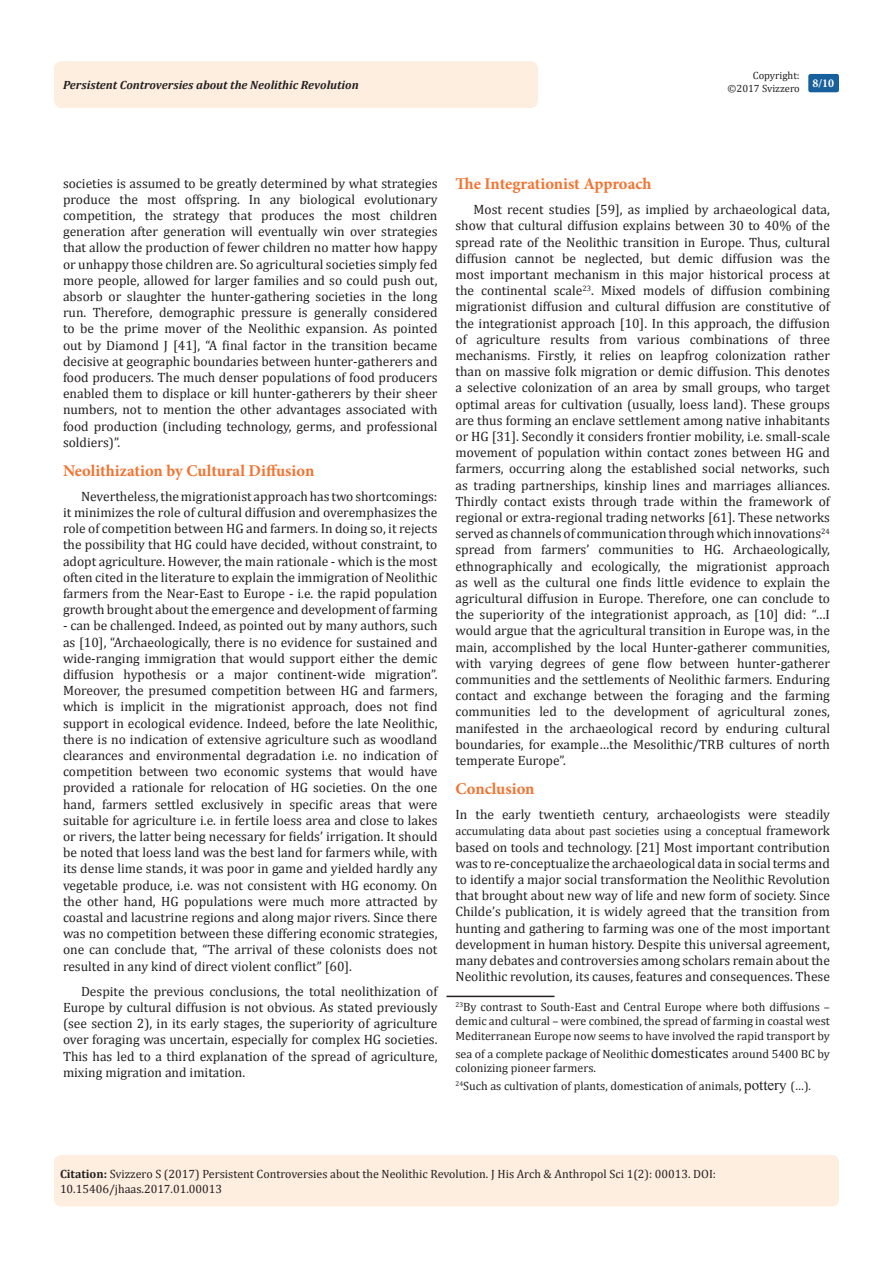
<style>
.page{position:relative;width:893px;height:1263px;background:#fff}
.page>*{position:absolute;margin:0;border:0;box-sizing:border-box;transform-origin:0 0}
.List_Paragraph{font:700 16.5px "Minion Pro";color:#f37331}
.t1{font:13.5px/16.2px "Cambria";color:#231f20;text-align:justify}
.t2{font:12px/14.4px "Cambria";color:#231f20}
.t3{font:italic 700 12px "Cambria";color:#231f20}
.t4{font:700 12px "Minion Pro";color:#fff}
.t5{font:10.5px/12.6px "Cambria";color:#231f20;text-align:right}
.s1{font-size:13.5px}
.s2{font-family:"Times New Roman";font-size:15px}
.s3{font-weight:700}
</style>
<div class="page">
<div style="left:54px;top:1155px;width:785px;height:51px;background:#feeee0;border-radius:7px"></div>
<div style="left:54px;top:61px;width:484px;height:47px;background:#feeee0;border-radius:8px"></div>
<div style="left:808px;top:74px;width:31px;height:18px;background:#18609d;border-radius:2px"></div>
<hr style="left:446px;top:996px;width:108px;height:1px;background:#231f20">
<p class="t5" style="left:728px;top:69px;width:74px">Copyright: ©2017 Svizzero</p>
<p class="t3" style="left:63px;top:77px;width:297px">Persistent Controversies about the Neolithic Revolution</p>
<p class="t4" style="left:812px;top:75px;width:23px">8/10</p>
<p class="t1" style="left:63px;top:175px;width:376px">societies is assumed to be greatly determined by what strategies produce the most offspring. In any biological evolutionary competition, the strategy that produces the most children generation after generation will eventually win over strategies that allow the production of fewer children no matter how happy or unhappy those children are. So agricultural societies simply fed more people, allowed for larger families and so could push out, absorb or slaughter the hunter-gathering societies in the long run. Therefore, demographic pressure is generally considered to be the prime mover of the Neolithic expansion. As pointed out by Diamond J [41], “A final factor in the transition became decisive at geographic boundaries between hunter-gatherers and food producers. The much denser populations of food producers enabled them to displace or kill hunter-gatherers by their sheer numbers, not to mention the other advantages associated with food production (including technology, germs, and professional soldiers)”.</p>
<p class="List_Paragraph" style="left:63px;top:459px;width:253px">Neolithization by Cultural Diffusion</p>
<p class="t1" style="left:63px;top:488px;width:376px;text-indent:18px">Nevertheless, the migrationist approach has two shortcomings: it minimizes the role of cultural diffusion and overemphasizes the role of competition between HG and farmers. In doing so, it rejects the possibility that HG could have decided, without constraint, to adopt agriculture. However, the main rationale - which is the most often cited in the literature to explain the immigration of Neolithic farmers from the Near-East to Europe - i.e. the rapid population growth brought about the emergence and development of farming</p>
<p class="t1" style="left:63px;top:618px;width:376px">- can be challenged. Indeed, as pointed out by many authors, such as [10], “Archaeologically, there is no evidence for sustained and wide-ranging immigration that would support either the demic diffusion hypothesis or a major continent-wide migration”.<br>Moreover, the presumed competition between HG and farmers, which is implicit in the migrationist approach, does not find support in ecological evidence. Indeed, before the late Neolithic, there is no indication of extensive agriculture such as woodland clearances and environmental degradation i.e. no indication of competition between two economic systems that would have provided a rationale for relocation of HG societies. On the one hand, farmers settled exclusively in specific areas that were suitable for agriculture i.e. in fertile loess area and close to lakes or rivers, the latter being necessary for fields’ irrigation. It should be noted that loess land was the best land for farmers while, with its dense lime stands, it was poor in game and yielded hardly any vegetable produce, i.e. was not consistent with HG economy. On the other hand, HG populations were much more attracted by coastal and lacustrine regions and along major rivers. Since there was no competition between these differing economic strategies, one can conclude that, “The arrival of these colonists does not resulted in any kind of direct violent conflict” [60].</p>
<p class="t1" style="left:63px;top:983px;width:376px;text-indent:18px">Despite the previous conclusions, the total neolithization of Europe by cultural diffusion is not obvious. As stated previously (see section 2), in its early stages, the superiority of agriculture over foraging was uncertain, especially for complex HG societies.<br>This has led to a third explanation of the spread of agriculture, mixing migration and imitation.</p>
<p class="List_Paragraph" style="left:455px;top:172px;width:197px">The Integrationist Approach</p>
<p class="t1" style="left:455px;top:201px;width:376px;text-indent:18px">Most recent studies [59], as implied by archaeological data, show that cultural diffusion explains between 30 to 40% of the spread rate of the Neolithic transition in Europe. Thus, cultural diffusion cannot be neglected, but demic diffusion was the most important mechanism in this major historical process at the continental scale<sup>23</sup>. Mixed models of diffusion combining migrationist diffusion and cultural diffusion are constitutive of the integrationist approach [10]. In this approach, the diffusion of agriculture results from various combinations of three mechanisms. Firstly, it relies on leapfrog colonization rather than on massive folk migration or demic diffusion. This denotes a selective colonization of an area by small groups, who target optimal areas for cultivation (usually, loess land). These groups are thus forming an enclave settlement among native inhabitants or HG [31]. Secondly it considers frontier mobility, i.e. small-scale movement of population within contact zones between HG and farmers, occurring along the established social networks, such as trading partnerships, kinship lines and marriages alliances.<br>Thirdly contact exists through trade within the framework of regional or extra-regional trading networks [61]. These networks served as channels of communication through which innovations<sup>24 </sup>spread from farmers’ communities to HG. Archaeologically, ethnographically and ecologically, the migrationist approach as well as the cultural one finds little evidence to explain the agricultural diffusion in Europe. Therefore, one can conclude to the superiority of the integrationist approach, as [10] did: “…I would argue that the agricultural transition in Europe was, in the main, accomplished by the local Hunter-gatherer communities, with varying degrees of gene flow between hunter-gatherer communities and the settlements of Neolithic farmers. Enduring contact and exchange between the foraging and the farming communities led to the development of agricultural zones, manifested in the archaeological record by enduring cultural boundaries, for example…the Mesolithic/TRB cultures of north temperate Europe”.</p>
<p class="List_Paragraph" style="left:455px;top:777px;width:81px">Conclusion</p>
<p class="t1" style="left:455px;top:806px;width:376px">In the early twentieth century, archaeologists were steadily</p>
<p class="t2" style="left:455px;top:824px;width:376px">accumulating data about past societies using a conceptual <span class="s1">framework</span></p>
<p class="t1" style="left:455px;top:839px;width:376px">based on tools and technology. [21] Most important contribution was to re-conceptualize the archaeological data in social terms and to identify a major social transformation the Neolithic Revolution that brought about new way of life and new form of society. Since Childe’s publication, it is widely agreed that the transition from hunting and gathering to farming was one of the most important development in human history. Despite this universal agreement, many debates and controversies among scholars remain about the Neolithic revolution, its causes, features and consequences. These</p>
<p class="t2" style="left:455px;top:999px;width:376px;text-align:justify"><sup>23</sup>By contrast to South-East and Central Europe where both diffusions – demic and cultural – were combined, the spread of farming in coastal west Mediterranean Europe now seems to have involved the rapid transport by</p>
<p class="t2" style="left:455px;top:1046px;width:376px">sea of a complete package of Neolithic <span class="s2">domesticates</span> around 5400 BC by colonizing pioneer farmers.</p>
<p class="t2" style="left:455px;top:1079px;width:357px"><sup>24</sup>Such as cultivation of plants, domestication of animals, <span class="s2">pottery</span> (…).</p>
<p class="t2" style="left:60px;top:1167px;width:658px"><span class="s3">Citation:</span> Svizzero S (2017) Persistent Controversies about the Neolithic Revolution. J His Arch &amp; Anthropol Sci 1(2): 00013. DOI:<br>10.15406/jhaas.2017.01.00013</p>
</div>
